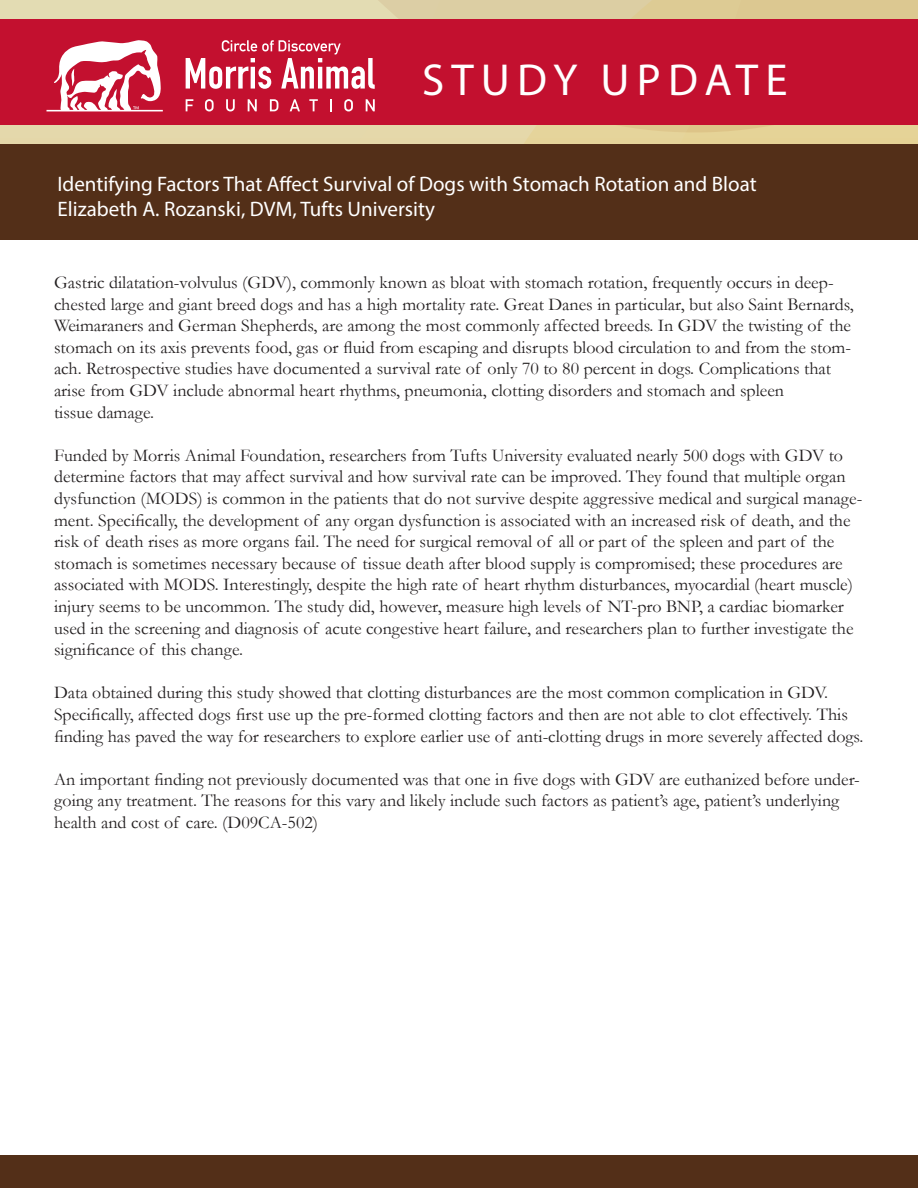
<style>
.page{position:relative;width:918px;height:1188px;background:#fff}
.page>*{position:absolute;margin:0;border:0;box-sizing:border-box;transform-origin:0 0}
.t1{font:45px "Myriad Pro";letter-spacing:.16em;color:#fff}
.t2{font:21px "Myriad Pro";color:#fff}
.t3{font:18px/21.6px "Garamond";color:#231f20}
</style>
<div class="page">
<div style="left:0;top:0;width:358px;height:145px;background:#e3d8ab"></div>
<svg style="left:358px;top:0;width:560px;height:145px;background:#dccb98"></svg>
<div style="left:0;top:19px;width:918px;height:106px;background:#c3102f"></div>
<svg style="left:186px;top:99px;width:7px;height:12px"></svg>
<svg style="left:205px;top:99px;width:9px;height:12px"></svg>
<svg style="left:226px;top:99px;width:9px;height:12px"></svg>
<svg style="left:248px;top:99px;width:9px;height:12px"></svg>
<svg style="left:270px;top:99px;width:8px;height:12px"></svg>
<svg style="left:290px;top:99px;width:10px;height:12px"></svg>
<svg style="left:309px;top:99px;width:9px;height:12px"></svg>
<svg style="left:330px;top:99px;width:2px;height:12px"></svg>
<svg style="left:344px;top:99px;width:9px;height:12px"></svg>
<svg style="left:366px;top:99px;width:9px;height:12px"></svg>
<svg style="left:47px;top:40px;width:116px;height:72px"></svg>
<svg style="left:186px;top:40px;width:189px;height:49px"></svg>
<div style="left:0;top:1156px;width:918px;height:32px;background:#532f18"></div>
<div style="left:0;top:145px;width:918px;height:95px;background:#532f18"></div>
<p class="t1" style="left:422px;top:52px;width:367px">STUDY UPDATE</p>
<p class="t2" style="left:58px;top:171px;width:701px">Identifying Factors That Affect Survival of Dogs with Stomach Rotation and Bloat</p>
<p class="t2" style="left:58px;top:196px;width:379px">Elizabeth A. Rozanski, DVM, Tufts University</p>
<p class="t3" style="left:54px;top:271px;width:801px">Gastric dilatation-volvulus (GDV), commonly known as bloat with stomach rotation, frequently occurs in deep&shy;chested large and giant breed dogs and has a high mortality rate. Great Danes in particular, but also Saint Bernards, Weimaraners and German Shepherds, are among the most commonly affected breeds. In GDV the twisting of the stomach on its axis prevents food, gas or fluid from escaping and disrupts blood circulation to and from the stom&shy;ach. Retrospective studies have documented a survival rate of only 70 to 80 percent in dogs. Complications that arise from GDV include abnormal heart rhythms, pneumonia, clotting disorders and stomach and spleen</p>
<p class="t3" style="left:54px;top:401px;width:102px">tissue damage.</p>
<p class="t3" style="left:54px;top:444px;width:810px">Funded by Morris Animal Foundation, researchers from Tufts University evaluated nearly 500 dogs with GDV to determine factors that may affect survival and how survival rate can be improved. They found that multiple organ dysfunction (MODS) is common in the patients that do not survive despite aggressive medical and surgical manage&shy;ment. Specifically, the development of any organ dysfunction is associated with an increased risk of death, and the risk of death rises as more organs fail. The need for surgical removal of all or part of the spleen and part of the stomach is sometimes necessary because of tissue death after blood supply is compromised; these procedures are associated with MODS. Interestingly, despite the high rate of heart rhythm disturbances, myocardial (heart muscle) injury seems to be uncommon. The study did, however, measure high levels of NT-pro BNP, a cardiac biomarker used in the screening and diagnosis of acute congestive heart failure, and researchers plan to further investigate the significance of this change.</p>
<p class="t3" style="left:54px;top:682px;width:811px">Data obtained during this study showed that clotting disturbances are the most common complication in GDV.<br>Specifically, affected dogs first use up the pre-formed clotting factors and then are not able to clot effectively. This finding has paved the way for researchers to explore earlier use of anti-clotting drugs in more severely affected dogs.</p>
<p class="t3" style="left:54px;top:768px;width:807px">An important finding not previously documented was that one in five dogs with GDV are euthanized before under&shy;going any treatment. The reasons for this vary and likely include such factors as patient’s age, patient’s underlying health and cost of care. (D09CA-502)</p>
</div>
